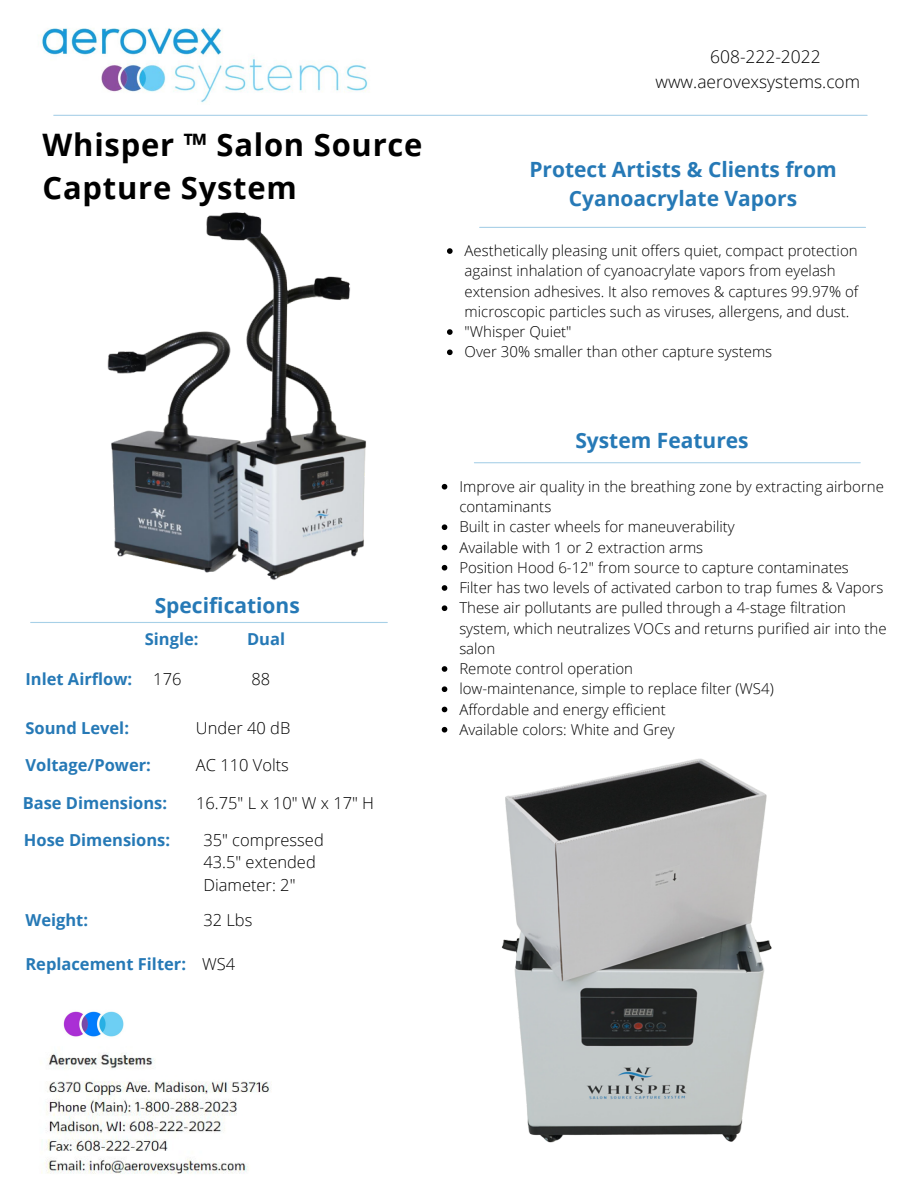
<style>
.page{position:relative;width:918px;height:1188px;background:#fff}
.page>*{position:absolute;margin:0;border:0;box-sizing:border-box;transform-origin:0 0}
.t1{font:700 30.9px/42.8px "Open Sans";letter-spacing:.025em;color:#000}
.t2{font:700 21px/29.2px "Open Sans";color:#2679b6;text-align:center}
.t3{font:300 17.4px "Open Sans";color:#000}
.t4{font:700 16.5px "Open Sans";color:#2679b6}
.t5{font:300 16.5px "Open Sans";color:#000}
.t6{font:300 15px/20.2px "Open Sans";color:#000}
</style>
<div class="page">
<img style="left:41px;top:28px;width:327px;height:75px">
<img style="left:41px;top:1053px;width:229px;height:121px">
<hr style="left:54px;top:115px;width:813px;height:1px;background:#3392c8">
<hr style="left:480px;top:227px;width:386px;height:1px;background:#3392c8">
<hr style="left:474px;top:462px;width:386px;height:1px;background:#3392c8">
<hr style="left:31px;top:622px;width:356px;height:1px;background:#3392c8">
<img style="left:63px;top:1011px;width:61px;height:26px">
<img style="left:501px;top:758px;width:271px;height:385px">
<img style="left:107px;top:212px;width:259px;height:368px">
<svg style="left:447px;top:248px;width:6px;height:6px"></svg>
<svg style="left:447px;top:329px;width:6px;height:6px"></svg>
<svg style="left:447px;top:349px;width:6px;height:6px"></svg>
<svg style="left:442px;top:484px;width:5px;height:6px"></svg>
<svg style="left:442px;top:524px;width:5px;height:6px"></svg>
<svg style="left:442px;top:545px;width:5px;height:5px"></svg>
<svg style="left:442px;top:565px;width:5px;height:6px"></svg>
<svg style="left:442px;top:585px;width:5px;height:6px"></svg>
<svg style="left:442px;top:605px;width:5px;height:6px"></svg>
<svg style="left:442px;top:666px;width:5px;height:6px"></svg>
<svg style="left:442px;top:686px;width:5px;height:6px"></svg>
<svg style="left:442px;top:707px;width:5px;height:5px"></svg>
<svg style="left:442px;top:727px;width:5px;height:6px"></svg>
<p class="t1" style="left:43px;top:123px;width:381px">Whisper ™ Salon Source<br>Capture System</p>
<p class="t2" style="left:155px;top:590px;width:147px">Specifications</p>
<p class="t4" style="left:145px;top:627px;width:55px">Single:</p>
<p class="t4" style="left:247px;top:627px;width:40px">Dual</p>
<p class="t4" style="left:25px;top:667px;width:108px">Inlet Airflow:</p>
<p class="t5" style="left:153px;top:667px;width:30px">176</p>
<p class="t5" style="left:252px;top:667px;width:20px">88</p>
<p class="t4" style="left:25px;top:716px;width:105px">Sound Level:</p>
<p class="t5" style="left:196px;top:716px;width:96px">Under 40 dB</p>
<p class="t4" style="left:25px;top:754px;width:127px">Voltage/Power:</p>
<p class="t5" style="left:196px;top:754px;width:95px">AC 110 Volts</p>
<p class="t4" style="left:23px;top:791px;width:146px">Base Dimensions:</p>
<p class="t5" style="left:196px;top:791px;width:180px">16.75" L x 10" W x 17" H</p>
<p class="t4" style="left:24px;top:828px;width:148px">Hose Dimensions:</p>
<p class="t5" style="left:203px;top:828px;width:122px">35" compressed</p>
<p class="t5" style="left:203px;top:851px;width:114px">43.5" extended</p>
<p class="t5" style="left:203px;top:873px;width:94px">Diameter: 2"</p>
<p class="t4" style="left:25px;top:908px;width:64px">Weight:</p>
<p class="t5" style="left:203px;top:908px;width:51px">32 Lbs</p>
<p class="t4" style="left:25px;top:952px;width:162px">Replacement Filter:</p>
<p class="t5" style="left:202px;top:952px;width:35px">WS4</p>
<p class="t3" style="left:710px;top:44px;width:112px">608-222-2022</p>
<p class="t3" style="left:656px;top:69px;width:206px">www.aerovexsystems.com</p>
<p class="t2" style="left:529px;top:154px;width:309px">Protect Artists &amp; Clients from<br>Cyanoacrylate Vapors</p>
<p class="t6" style="left:465px;top:240px;width:395px">Aesthetically pleasing unit offers quiet, compact protection against inhalation of cyanoacrylate vapors from eyelash extension adhesives. It also removes &amp; captures 99.97% of microscopic particles such as viruses, allergens, and dust.</p>
<p class="t6" style="left:465px;top:321px;width:109px">"Whisper Quiet"</p>
<p class="t6" style="left:465px;top:341px;width:309px">Over 30% smaller than other capture systems</p>
<p class="t2" style="left:575px;top:425px;width:175px">System Features</p>
<p class="t6" style="left:459px;top:476px;width:426px">Improve air quality in the breathing zone by extracting airborne contaminants</p>
<p class="t6" style="left:459px;top:516px;width:277px">Built in caster wheels for maneuverability</p>
<p class="t6" style="left:459px;top:537px;width:245px">Available with 1 or 2 extraction arms</p>
<p class="t6" style="left:459px;top:557px;width:391px">Position Hood 6-12" from source to capture contaminates</p>
<p class="t6" style="left:459px;top:577px;width:426px">Filter has two levels of activated carbon to trap fumes &amp; Vapors</p>
<p class="t6" style="left:459px;top:597px;width:429px">These air pollutants are pulled through a 4-stage filtration system, which neutralizes VOCs and returns purified air into the salon</p>
<p class="t6" style="left:459px;top:658px;width:175px">Remote control operation</p>
<p class="t6" style="left:459px;top:678px;width:316px">low-maintenance, simple to replace filter (WS4)</p>
<p class="t6" style="left:459px;top:699px;width:208px">Affordable and energy efficient</p>
<p class="t6" style="left:459px;top:719px;width:217px">Available colors: White and Grey</p>
</div>
